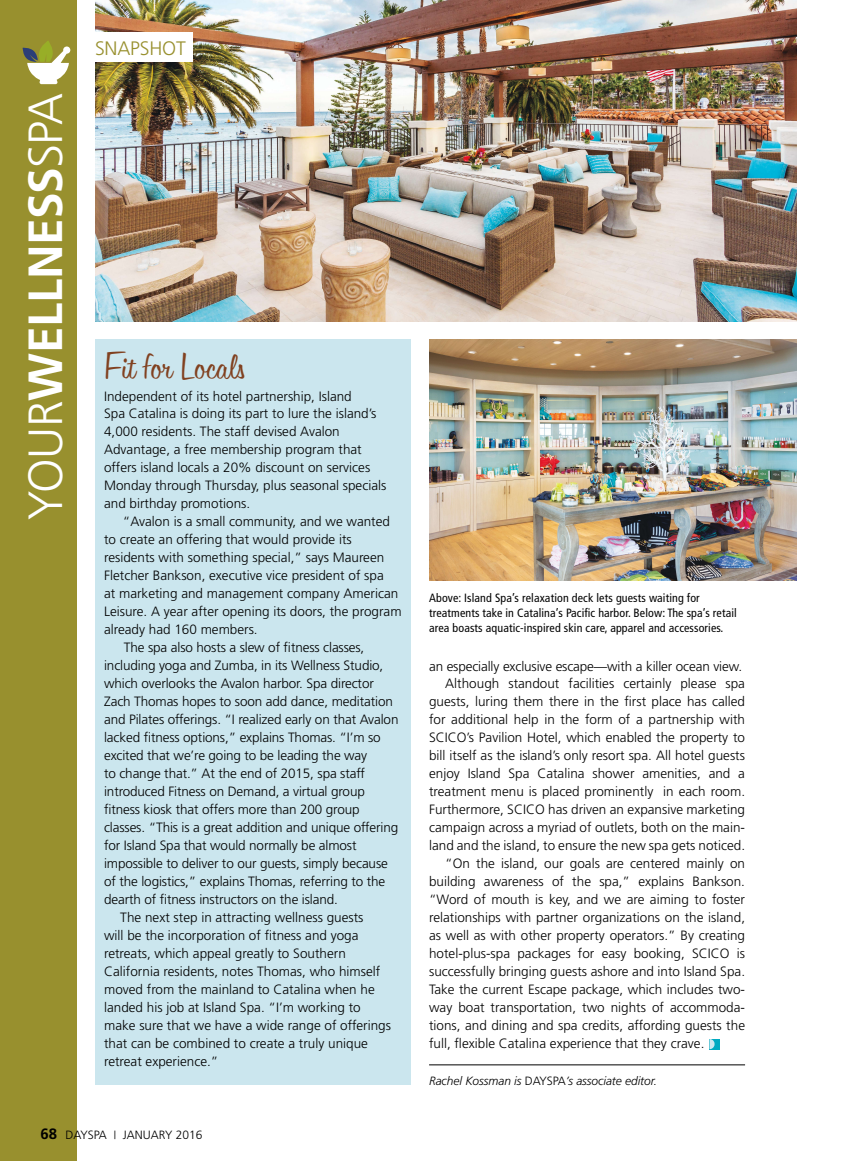
<style>
.page{position:relative;width:851px;height:1161px;background:#fff}
.page>*{position:absolute;margin:0;border:0;box-sizing:border-box;transform-origin:0 0}
.t1{font:700 48px "Frutiger";letter-spacing:-.005em;color:#fff}
.t2{font:40.5px "Filmotype Harmony";color:#814120}
.t3{font:300 19.5px "Frutiger";letter-spacing:-.01em;color:#98902e}
.t4{font:300 13.5px "Frutiger";color:#000}
.t5{font:condensed 12px/15px "Frutiger";letter-spacing:.01em;color:#000}
.t6{font:italic 300 12px "Frutiger";letter-spacing:-.005em;color:#000}
.t7{font:300 12px "Frutiger";color:#000}
.s1{font-weight:300}
.s2{font-weight:700;font-size:15px}
.s3{font-style:normal}
</style>
<div class="page">
<div style="left:0;top:0;width:77px;height:1161px;background:#98902e"></div>
<svg style="left:23px;top:41px;width:47px;height:43px"></svg>
<hr style="left:429px;top:1065px;width:316px;height:1px;background:#000">
<img style="left:95px;top:0;width:701px;height:321px">
<div style="left:95px;top:340px;width:316px;height:745px;background:#cbe6ee"></div>
<img style="left:429px;top:340px;width:367px;height:241px">
<div style="left:709px;top:1039px;width:10px;height:10px;background:#01aac1"></div>
<svg style="left:709px;top:1039px;width:5px;height:10px"></svg>
<div style="left:87px;top:32px;width:105px;height:30px;background:#fff"></div>
<p class="t1" style="left:18px;top:520px;width:429px;rotate:-90deg"><span class="s1">YOUR</span>WELLNESS<span class="s1">SPA</span></p>
<p class="t3" style="left:95px;top:41px;width:92px">SNAPSHOT</p>
<p class="t2" style="left:104px;top:340px;width:142px">Fit for Locals</p>
<p class="t4" style="left:104px;top:390px;width:249px">Independent of its hotel partnership, Island</p>
<p class="t4" style="left:104px;top:408px;width:274px">Spa Catalina is doing its part to lure the island’s</p>
<p class="t4" style="left:104px;top:426px;width:237px">4,000 residents. The staff devised Avalon</p>
<p class="t4" style="left:104px;top:444px;width:259px">Advantage, a free membership program that</p>
<p class="t4" style="left:104px;top:462px;width:268px">offers island locals a 20% discount on services</p>
<p class="t4" style="left:104px;top:480px;width:284px">Monday through Thursday, plus seasonal specials</p>
<p class="t4" style="left:104px;top:498px;width:148px">and birthday promotions.</p>
<p class="t4" style="left:123px;top:516px;width:269px">“Avalon is a small community, and we wanted</p>
<p class="t4" style="left:104px;top:534px;width:249px">to create an offering that would provide its</p>
<p class="t4" style="left:104px;top:552px;width:282px">residents with something special,” says Maureen</p>
<p class="t4" style="left:104px;top:570px;width:281px">Fletcher Bankson, executive vice president of spa</p>
<p class="t4" style="left:104px;top:588px;width:296px">at marketing and management company American</p>
<p class="t4" style="left:104px;top:606px;width:299px">Leisure. A year after opening its doors, the program</p>
<p class="t4" style="left:104px;top:624px;width:155px">already had 160 members.</p>
<p class="t4" style="left:124px;top:642px;width:242px">The spa also hosts a slew of fitness classes,</p>
<p class="t4" style="left:104px;top:660px;width:281px">including yoga and Zumba, in its Wellness Studio,</p>
<p class="t4" style="left:104px;top:678px;width:271px">which overlooks the Avalon harbor. Spa director</p>
<p class="t4" style="left:104px;top:696px;width:290px">Zach Thomas hopes to soon add dance, meditation</p>
<p class="t4" style="left:104px;top:714px;width:296px">and Pilates offerings. “I realized early on that Avalon</p>
<p class="t4" style="left:104px;top:732px;width:278px">lacked fitness options,” explains Thomas. “I’m so</p>
<p class="t4" style="left:104px;top:750px;width:264px">excited that we’re going to be leading the way</p>
<p class="t4" style="left:104px;top:768px;width:262px">to change that.” At the end of 2015, spa staff</p>
<p class="t4" style="left:104px;top:786px;width:262px">introduced Fitness on Demand, a virtual group</p>
<p class="t4" style="left:104px;top:804px;width:257px">fitness kiosk that offers more than 200 group</p>
<p class="t4" style="left:104px;top:822px;width:296px">classes. “This is a great addition and unique offering</p>
<p class="t4" style="left:104px;top:840px;width:254px">for Island Spa that would normally be almost</p>
<p class="t4" style="left:104px;top:858px;width:285px">impossible to deliver to our guests, simply because</p>
<p class="t4" style="left:104px;top:876px;width:282px">of the logistics,” explains Thomas, referring to the</p>
<p class="t4" style="left:104px;top:894px;width:235px">dearth of fitness instructors on the island.</p>
<p class="t4" style="left:120px;top:912px;width:245px">The next step in attracting wellness guests</p>
<p class="t4" style="left:104px;top:930px;width:256px">will be the incorporation of fitness and yoga</p>
<p class="t4" style="left:104px;top:948px;width:243px">retreats, which appeal greatly to Southern</p>
<p class="t4" style="left:104px;top:966px;width:278px">California residents, notes Thomas, who himself</p>
<p class="t4" style="left:104px;top:984px;width:272px">moved from the mainland to Catalina when he</p>
<p class="t4" style="left:104px;top:1002px;width:258px">landed his job at Island Spa. “I’m working to</p>
<p class="t4" style="left:104px;top:1020px;width:288px">make sure that we have a wide range of offerings</p>
<p class="t4" style="left:104px;top:1038px;width:265px">that can be combined to create a truly unique</p>
<p class="t4" style="left:104px;top:1056px;width:116px">retreat experience.”</p>
<p class="t7" style="left:40px;top:1130px;width:164px"><span class="s2">68</span> DAYSPA <sup>|</sup> JANUARY 2016</p>
<p class="t5" style="left:429px;top:592px;width:309px">Above: Island Spa’s relaxation deck lets guests waiting for treatments take in Catalina’s Pacific harbor. Below: The spa’s retail area boasts aquatic-inspired skin care, apparel and accessories.</p>
<p class="t4" style="left:429px;top:660px;width:314px">an especially exclusive escape—with a killer ocean view.</p>
<p class="t4" style="left:445px;top:678px;width:301px">Although standout facilities certainly please spa</p>
<p class="t4" style="left:429px;top:696px;width:317px">guests, luring them there in the first place has called</p>
<p class="t4" style="left:429px;top:714px;width:317px">for additional help in the form of a partnership with</p>
<p class="t4" style="left:429px;top:732px;width:317px">SCICO’s Pavilion Hotel, which enabled the property to</p>
<p class="t4" style="left:429px;top:750px;width:317px">bill itself as the island’s only resort spa. All hotel guests</p>
<p class="t4" style="left:429px;top:768px;width:317px">enjoy Island Spa Catalina shower amenities, and a</p>
<p class="t4" style="left:429px;top:786px;width:317px">treatment menu is placed prominently in each room.</p>
<p class="t4" style="left:429px;top:804px;width:317px">Furthermore, SCICO has driven an expansive marketing</p>
<p class="t4" style="left:429px;top:822px;width:317px">campaign across a myriad of outlets, both on the main-</p>
<p class="t4" style="left:429px;top:840px;width:317px">land and the island, to ensure the new spa gets noticed.</p>
<p class="t4" style="left:445px;top:858px;width:301px">“On the island, our goals are centered mainly on</p>
<p class="t4" style="left:429px;top:876px;width:317px">building awareness of the spa,” explains Bankson.</p>
<p class="t4" style="left:429px;top:894px;width:317px">“Word of mouth is key, and we are aiming to foster</p>
<p class="t4" style="left:429px;top:912px;width:317px">relationships with partner organizations on the island,</p>
<p class="t4" style="left:429px;top:930px;width:317px">as well as with other property operators.” By creating</p>
<p class="t4" style="left:429px;top:948px;width:317px">hotel-plus-spa packages for easy booking, SCICO is</p>
<p class="t4" style="left:429px;top:966px;width:317px">successfully bringing guests ashore and into Island Spa.</p>
<p class="t4" style="left:429px;top:984px;width:317px">Take the current Escape package, which includes two-</p>
<p class="t4" style="left:429px;top:1002px;width:317px">way boat transportation, two nights of accommoda-</p>
<p class="t4" style="left:429px;top:1020px;width:317px">tions, and dining and spa credits, affording guests the</p>
<p class="t4" style="left:429px;top:1038px;width:277px">full, flexible Catalina experience that they crave.</p>
<p class="t6" style="left:429px;top:1073px;width:229px">Rachel Kossman is <span class="s3">DAYSPA</span>’s associate editor.</p>
</div>
